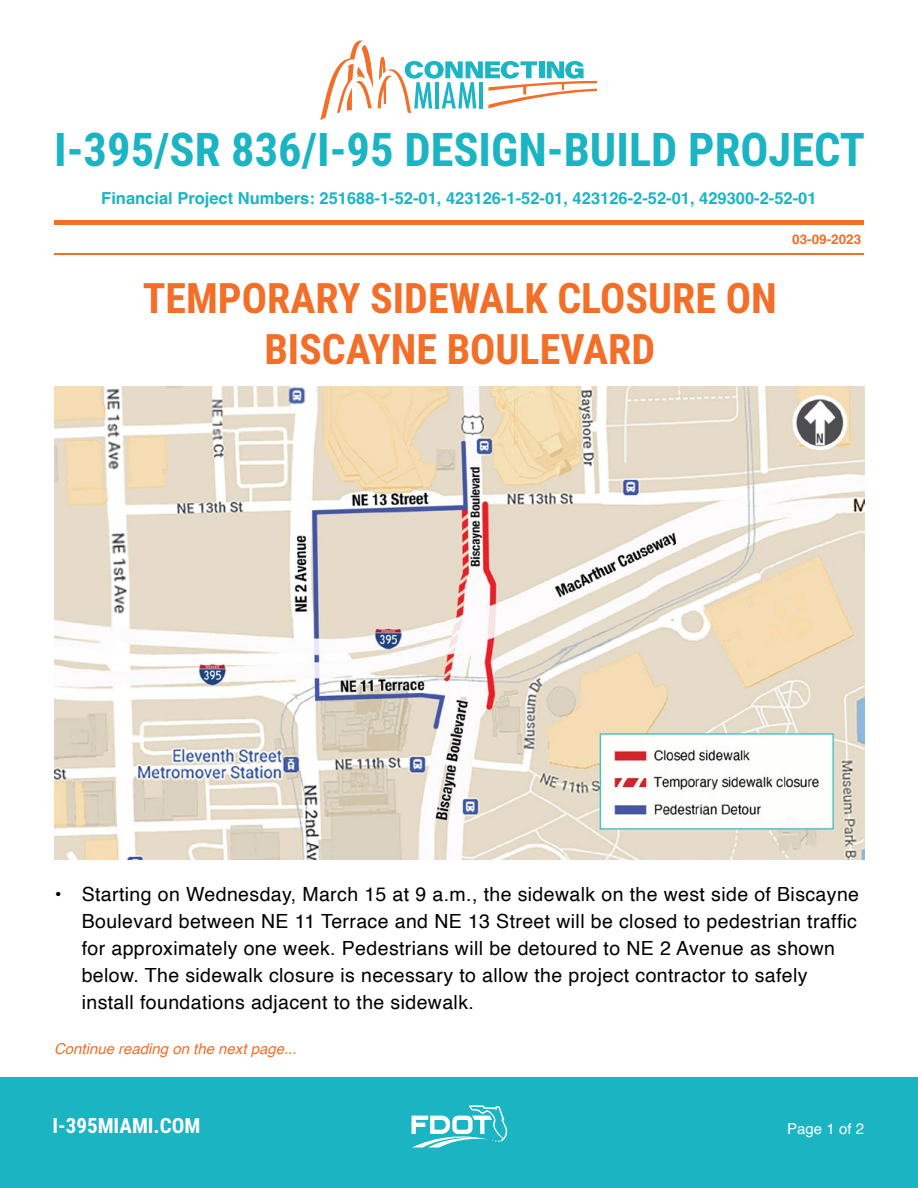
<style>
.page{position:relative;width:918px;height:1188px;background:#fff}
.page>*{position:absolute;margin:0;border:0;box-sizing:border-box;transform-origin:0 0}
.t1{font:700 46.5px "Roboto Condensed";color:#1ab4c3}
.t2{font:700 42px/50.4px "Roboto Condensed";color:#f36e27;text-align:center}
.t3{font:700 21px "Roboto Condensed";color:#fff}
.t4{font:19.5px/27px "Helvetica";letter-spacing:.02em;color:#000}
.t5{font:700 16.5px "Helvetica";color:#1ab4c3}
.t6{font:italic 15px "Helvetica";color:#f36e27}
.t7{font:15px "Helvetica";color:#fff}
.t8{font:700 13.5px "Helvetica";color:#f36e27}
</style>
<div class="page">
<div style="left:0;top:1077px;width:918px;height:111px;background:#1ab4c3"></div>
<svg style="left:412px;top:1105px;width:95px;height:43px"></svg>
<svg style="left:320px;top:41px;width:277px;height:79px"></svg>
<hr style="left:54px;top:220px;width:810px;height:4px;background:#f36e27">
<hr style="left:54px;top:253px;width:810px;height:1px;background:#f36e27">
<img style="left:55px;top:387px;width:810px;height:472px">
<h1 class="t1" style="left:54px;top:117px;width:813px">I-395/SR 836/I-95 DESIGN-BUILD PROJECT</h1>
<p class="t5" style="left:101px;top:188px;width:717px">Financial Project Numbers: 251688-1-52-01, 423126-1-52-01, 423126-2-52-01, 429300-2-52-01</p>
<h2 class="t2" style="left:143px;top:272px;width:636px">TEMPORARY SIDEWALK CLOSURE ON<br>BISCAYNE BOULEVARD</h2>
<p class="t8" style="left:792px;top:231px;width:71px">03-09-2023</p>
<p class="t4" style="left:82px;top:882px;width:779px;text-indent:-27px">• Starting on Wednesday, March 15 at 9 a.m., the sidewalk on the west side of Biscayne Boulevard between NE 11 Terrace and NE 13 Street will be closed to pedestrian traffic for approximately one week. Pedestrians will be detoured to NE 2 Avenue as shown below. The sidewalk closure is necessary to allow the project contractor to safely install foundations adjacent to the sidewalk.</p>
<p class="t6" style="left:54px;top:1037px;width:244px">Continue reading on the next page...</p>
<p class="t3" style="left:52px;top:1111px;width:149px">I-395MIAMI.COM</p>
<p class="t7" style="left:787px;top:1117px;width:78px">Page 1 of 2</p>
</div>
